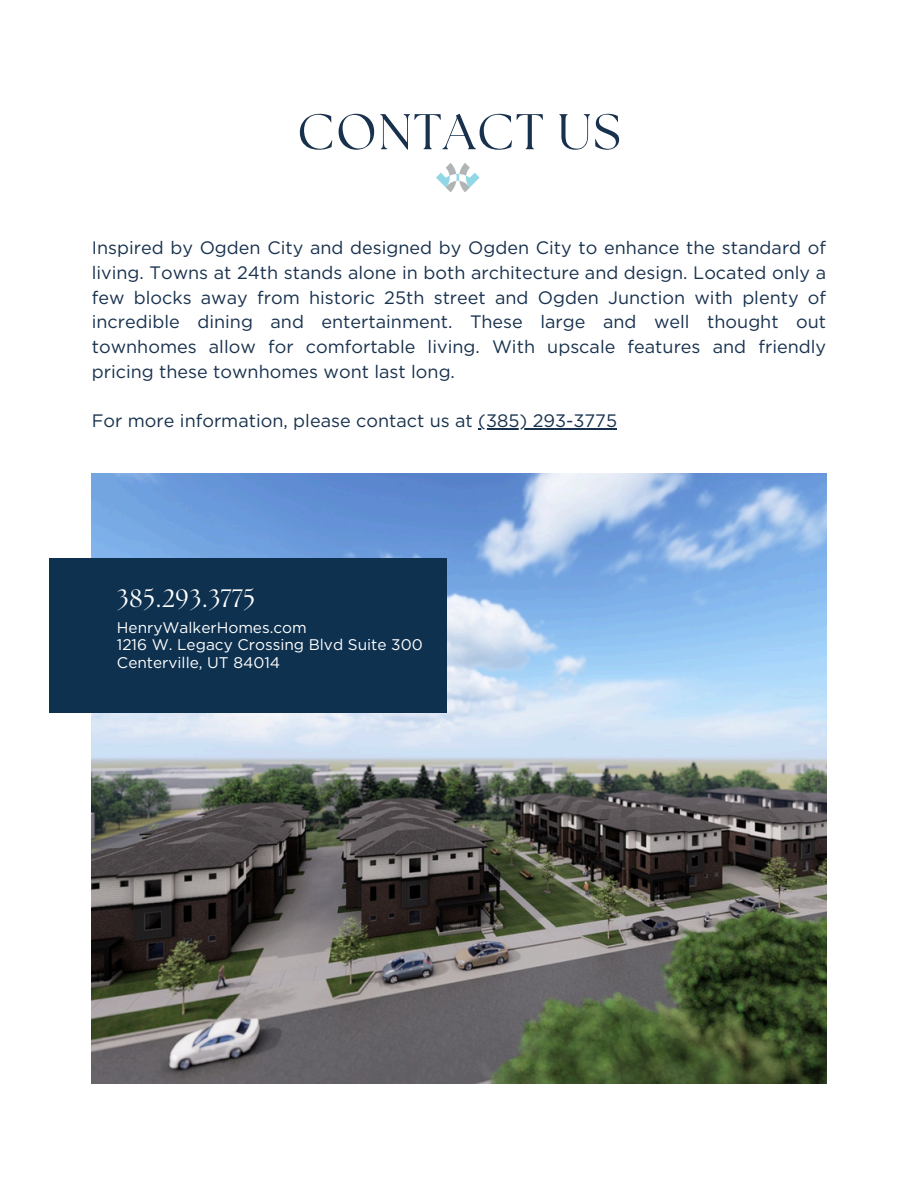
<style>
.page{position:relative;width:918px;height:1188px;background:#fff}
.page>*{position:absolute;margin:0;border:0;box-sizing:border-box;transform-origin:0 0}
.t1{font:50.1px "The Seasons";letter-spacing:.03em;color:#18314d}
.t2{font:25.2px "The Seasons";letter-spacing:.03em;color:#fff}
.t3{font:18px/24.8px "Gotham";color:#18314d;text-align:justify}
.t4{font:15.45px "Gotham";color:#fff}
</style>
<div class="page">
<img style="left:436px;top:163px;width:44px;height:29px">
<img style="left:92px;top:474px;width:734px;height:610px">
<div style="left:49px;top:558px;width:398px;height:155px;background:#0e314f"></div>
<hr style="left:478px;top:428px;width:139px;height:2px;background:#18314d">
<h1 class="t1" style="left:297px;top:109px;width:325px">CONTACT US</h1>
<p class="t3" style="left:92px;top:235px;width:736px">Inspired by Ogden City and designed by Ogden City to enhance the standard of living. Towns at 24th stands alone in both architecture and design. Located only a few blocks away from historic 25th street and Ogden Junction with plenty of incredible dining and entertainment. These large and well thought out townhomes allow for comfortable living. With upscale features and friendly pricing these townhomes wont last long.</p>
<h3 class="t3" style="left:92px;top:408px;width:527px">For more information, please contact us at (385) 293-3775</h3>
<p class="t2" style="left:117px;top:587px;width:140px">385.293.3775</p>
<h2 class="t4" style="left:117px;top:618px;width:191px">HenryWalkerHomes.com</h2>
<p class="t4" style="left:117px;top:635px;width:307px">1216 W. Legacy Crossing Blvd Suite 300</p>
<p class="t4" style="left:117px;top:653px;width:165px">Centerville, UT 84014</p>
</div>
